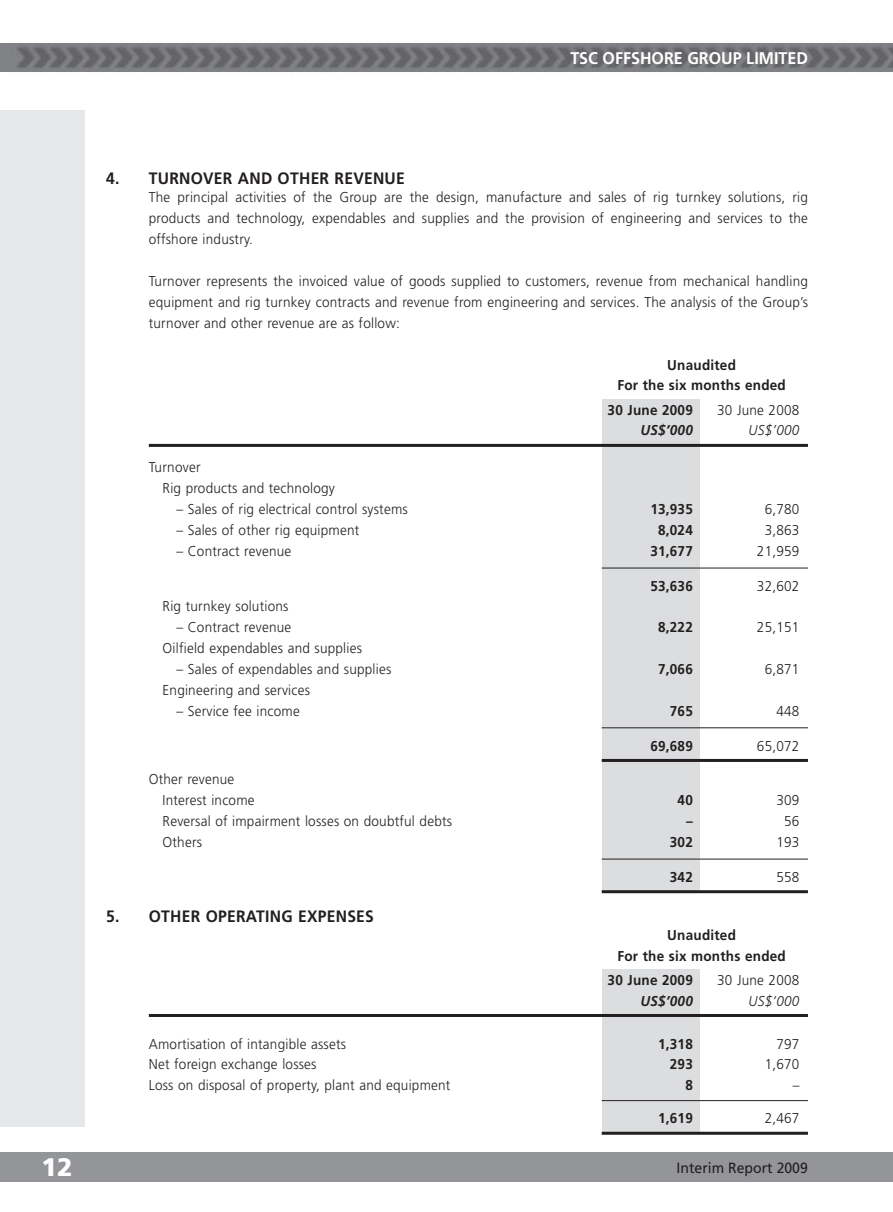
<style>
.page{position:relative;width:893px;height:1212px;background:#fff}
.page>*{position:absolute;margin:0;border:0;box-sizing:border-box;transform-origin:0 0}
.t1{font:900 25.35px "Frutiger LT Std";color:#fff}
.t2{font:700 16.95px "Frutiger LT Std";color:#fff;scale:.95 1}
.t3{font:700 16.5px "Frutiger LT Std";letter-spacing:.015em;color:#231f20;scale:.95 1}
.t4{font:14.85px "Frutiger LT Std";color:#231f20;scale:.95 1}
.t5{font:300 14.25px/21px "Frutiger LT Std";letter-spacing:.015em;color:#231f20;text-align:justify;scale:.95 1}
.t6{font:700 14.25px/20.2px "Frutiger LT Std";letter-spacing:.015em;color:#231f20;text-align:center;scale:.95 1}
.t7{font:italic 700 14.25px "Frutiger LT Std";letter-spacing:.015em;color:#231f20;scale:.95 1}
.t8{font:italic 300 14.25px "Frutiger LT Std";letter-spacing:.015em;color:#231f20;scale:.95 1}
</style>
<div class="page">
<img style="left:0;top:44px;width:893px;height:27px">
<div style="left:0;top:111px;width:85px;height:1016px;background:#e6e7e9"></div>
<div style="left:0;top:1152px;width:893px;height:30px;background:#939598"></div>
<div style="left:602px;top:399px;width:97px;height:492px;background:#dcdddf"></div>
<hr style="left:149px;top:444px;width:659px;height:3px;background:#231f20">
<hr style="left:602px;top:568px;width:206px;height:1px;background:#231f20">
<hr style="left:602px;top:727px;width:206px;height:1px;background:#231f20">
<hr style="left:602px;top:759px;width:206px;height:3px;background:#231f20">
<hr style="left:602px;top:859px;width:206px;height:1px;background:#231f20">
<hr style="left:602px;top:890px;width:206px;height:3px;background:#231f20">
<div style="left:602px;top:969px;width:97px;height:164px;background:#dcdddf"></div>
<hr style="left:149px;top:1014px;width:659px;height:3px;background:#231f20">
<hr style="left:602px;top:1100px;width:206px;height:1px;background:#231f20">
<hr style="left:602px;top:1132px;width:206px;height:3px;background:#231f20">
<p class="t2" style="left:570px;top:52px;width:252px">TSC OFFSHORE GROUP LIMITED</p>
<p class="t3" style="left:106px;top:172px;width:316px">4. TURNOVER AND OTHER REVENUE</p>
<p class="t5" style="left:149px;top:188px;width:695px">The principal activities of the Group are the design, manufacture and sales of rig turnkey solutions, rig products and technology, expendables and supplies and the provision of engineering and services to the offshore industry.</p>
<p class="t5" style="left:149px;top:272px;width:695px">Turnover represents the invoiced value of goods supplied to customers, revenue from mechanical handling equipment and rig turnkey contracts and revenue from engineering and services. The analysis of the Group’s turnover and other revenue are as follow:</p>
<p class="t6" style="left:617px;top:357px;width:179px">Unaudited<br>For the six months ended</p>
<p class="t6" style="left:608px;top:402px;width:91px">30 June 2009</p>
<p class="t5" style="left:717px;top:401px;width:88px">30 June 2008</p>
<p class="t7" style="left:640px;top:425px;width:57px">US$’000</p>
<p class="t8" style="left:748px;top:422px;width:55px">US$’000</p>
<p class="t5" style="left:163px;top:458px;width:183px;text-indent:-14px">Turnover<br>Rig products and technology</p>
<p class="t5" style="left:176px;top:500px;width:245px">– Sales of rig electrical control systems</p>
<p class="t6" style="left:650px;top:501px;width:46px">13,935</p>
<p class="t5" style="left:765px;top:500px;width:38px">6,780</p>
<p class="t5" style="left:176px;top:521px;width:194px">– Sales of other rig equipment</p>
<p class="t6" style="left:658px;top:522px;width:38px">8,024</p>
<p class="t5" style="left:765px;top:521px;width:38px">3,863</p>
<p class="t5" style="left:176px;top:542px;width:122px">– Contract revenue</p>
<p class="t6" style="left:650px;top:543px;width:46px">31,677</p>
<p class="t5" style="left:757px;top:542px;width:46px">21,959</p>
<p class="t6" style="left:650px;top:577px;width:46px">53,636</p>
<p class="t5" style="left:757px;top:577px;width:46px">32,602</p>
<p class="t5" style="left:163px;top:597px;width:134px">Rig turnkey solutions</p>
<p class="t5" style="left:176px;top:618px;width:122px">– Contract revenue</p>
<p class="t6" style="left:658px;top:618px;width:38px">8,222</p>
<p class="t5" style="left:757px;top:618px;width:46px">25,151</p>
<p class="t5" style="left:163px;top:639px;width:211px">Oilfield expendables and supplies</p>
<p class="t5" style="left:176px;top:660px;width:228px">– Sales of expendables and supplies</p>
<p class="t6" style="left:658px;top:660px;width:38px">7,066</p>
<p class="t5" style="left:765px;top:660px;width:38px">6,871</p>
<p class="t5" style="left:163px;top:681px;width:157px">Engineering and services</p>
<p class="t5" style="left:176px;top:702px;width:131px">– Service fee income</p>
<p class="t6" style="left:670px;top:702px;width:26px">765</p>
<p class="t5" style="left:776px;top:702px;width:26px">448</p>
<p class="t6" style="left:650px;top:737px;width:46px">69,689</p>
<p class="t5" style="left:757px;top:736px;width:46px">65,072</p>
<p class="t5" style="left:163px;top:770px;width:98px;text-indent:-14px">Other revenue<br>Interest income</p>
<p class="t6" style="left:678px;top:792px;width:18px">40</p>
<p class="t5" style="left:776px;top:791px;width:26px">309</p>
<p class="t5" style="left:163px;top:812px;width:306px">Reversal of impairment losses on doubtful debts</p>
<p class="t6" style="left:686px;top:813px;width:9px">–</p>
<p class="t5" style="left:784px;top:812px;width:18px">56</p>
<p class="t5" style="left:163px;top:833px;width:43px">Others</p>
<p class="t6" style="left:670px;top:834px;width:26px">302</p>
<p class="t5" style="left:776px;top:833px;width:26px">193</p>
<p class="t6" style="left:670px;top:868px;width:26px">342</p>
<p class="t5" style="left:776px;top:868px;width:26px">558</p>
<p class="t3" style="left:106px;top:910px;width:283px">5. OTHER OPERATING EXPENSES</p>
<p class="t6" style="left:617px;top:927px;width:179px">Unaudited<br>For the six months ended</p>
<p class="t6" style="left:608px;top:972px;width:91px">30 June 2009</p>
<p class="t5" style="left:717px;top:971px;width:88px">30 June 2008</p>
<p class="t7" style="left:640px;top:995px;width:57px">US$’000</p>
<p class="t8" style="left:748px;top:992px;width:55px">US$’000</p>
<p class="t5" style="left:149px;top:1035px;width:209px">Amortisation of intangible assets</p>
<p class="t6" style="left:658px;top:1035px;width:38px">1,318</p>
<p class="t5" style="left:776px;top:1035px;width:26px">797</p>
<p class="t5" style="left:149px;top:1055px;width:178px">Net foreign exchange losses</p>
<p class="t6" style="left:670px;top:1056px;width:26px">293</p>
<p class="t5" style="left:765px;top:1055px;width:38px">1,670</p>
<p class="t5" style="left:149px;top:1075px;width:319px">Loss on disposal of property, plant and equipment</p>
<p class="t6" style="left:685px;top:1076px;width:9px">8</p>
<p class="t5" style="left:793px;top:1075px;width:9px">–</p>
<p class="t6" style="left:658px;top:1110px;width:38px">1,619</p>
<p class="t5" style="left:765px;top:1109px;width:38px">2,467</p>
<h1 class="t1" style="left:42px;top:1158px;width:33px">12</h1>
<p class="t4" style="left:677px;top:1162px;width:140px">Interim Report 2009</p>
</div>
